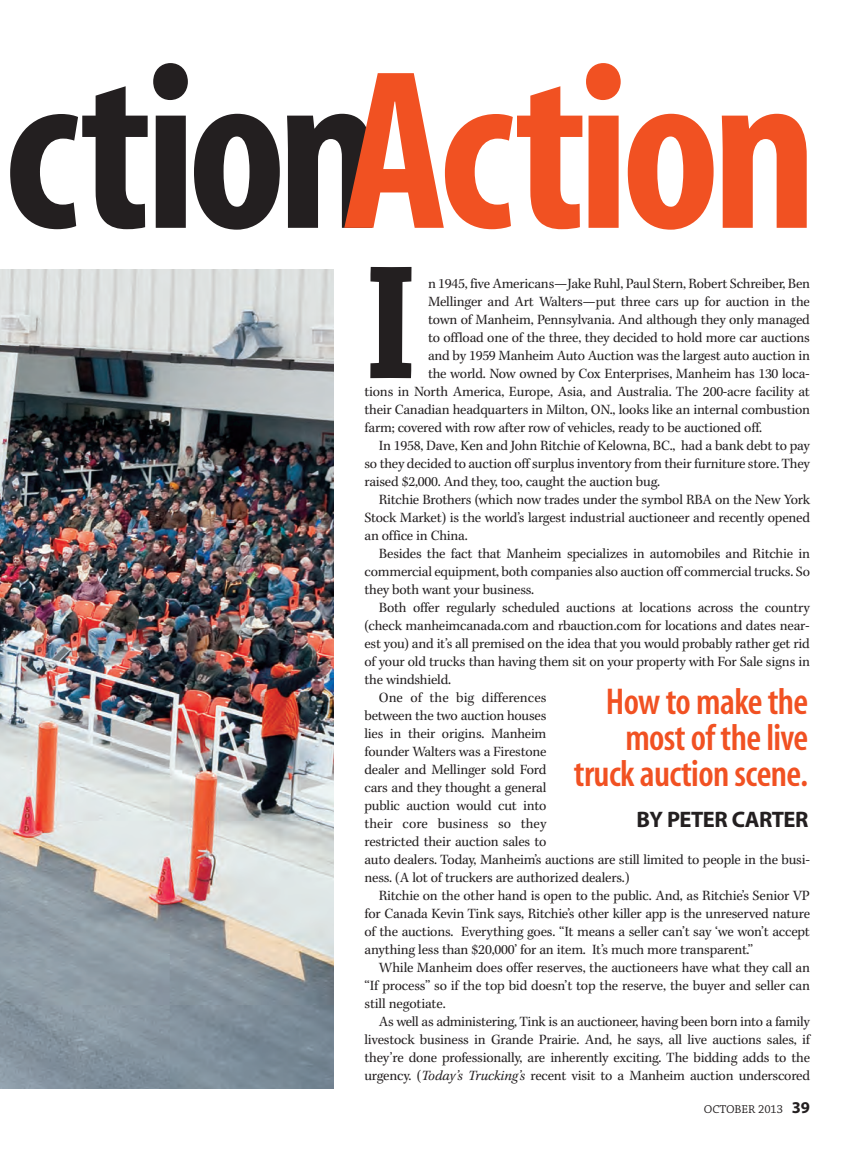
<style>
.page{position:relative;width:864px;height:1161px;background:#fff}
.page>*{position:absolute;margin:0;border:0;box-sizing:border-box;transform-origin:0 0}
.t1{font:700 229.5px "Myriad Condensed";letter-spacing:-.035em;color:#f15122}
.t2{font:700 170.85px "Chaparral";color:#231f20;scale:.8 1}
.t3{font:600 37.5px/36px "Myriad Condensed";letter-spacing:-.015em;color:#f15122;text-align:right}
.t4{font:700 22.5px "Myriad";letter-spacing:-.02em;color:#231f20}
.t5{font:14.25px "Kepler";letter-spacing:-.015em;color:#231f20}
.t6{font:14.25px "Kepler";letter-spacing:.005em;color:#231f20}
.t7{font:12px "Chaparral";letter-spacing:-.005em;color:#231f20}
.s1{color:#231f20}
.s2{font-style:italic}
.s3{font-family:"Myriad";font-weight:700;font-size:16.5px}
</style>
<div class="page">
<img style="left:0;top:269px;width:334px;height:820px">
<h1 class="t1" style="left:4px;top:63px;width:815px"><span class="s1">ction</span>Action</h1>
<h2 class="t2" style="left:364px;top:255px;width:67px">I</h2>
<p class="t5" style="left:428px;top:278px;width:383px">n 1945, five Americans—Jake Ruhl, Paul Stern, Robert Schreiber, Ben</p>
<p class="t5" style="left:428px;top:296px;width:383px">Mellinger and Art Walters—put three cars up for auction in the</p>
<p class="t5" style="left:428px;top:314px;width:383px">town of Manheim, Pennsylvania. And although they only managed</p>
<p class="t5" style="left:428px;top:332px;width:383px">to offload one of the three, they decided to hold more car auctions</p>
<p class="t5" style="left:428px;top:350px;width:383px">and by 1959 Manheim Auto Auction was the largest auto auction in</p>
<p class="t5" style="left:428px;top:368px;width:383px">the world. Now owned by Cox Enterprises, Manheim has 130 loca-</p>
<p class="t5" style="left:364px;top:386px;width:447px">tions in North America, Europe, Asia, and Australia. The 200-acre facility at</p>
<p class="t5" style="left:364px;top:404px;width:447px">their Canadian headquarters in Milton, ON., looks like an internal combustion</p>
<p class="t5" style="left:364px;top:422px;width:399px">farm; covered with row after row of vehicles, ready to be auctioned off.</p>
<p class="t5" style="left:379px;top:440px;width:433px">In 1958, Dave, Ken and John Ritchie of Kelowna, BC., had a bank debt to pay</p>
<p class="t5" style="left:364px;top:458px;width:447px">so they decided to auction off surplus inventory from their furniture store. They</p>
<p class="t5" style="left:364px;top:476px;width:297px">raised $2,000. And they, too, caught the auction bug.</p>
<p class="t5" style="left:379px;top:494px;width:433px">Ritchie Brothers (which now trades under the symbol RBA on the New York</p>
<p class="t5" style="left:364px;top:512px;width:447px">Stock Market) is the world’s largest industrial auctioneer and recently opened</p>
<p class="t5" style="left:364px;top:530px;width:105px">an office in China.</p>
<p class="t5" style="left:379px;top:548px;width:433px">Besides the fact that Manheim specializes in automobiles and Ritchie in</p>
<p class="t5" style="left:364px;top:566px;width:447px">commercial equipment, both companies also auction off commercial trucks. So</p>
<p class="t5" style="left:364px;top:584px;width:171px">they both want your business.</p>
<p class="t5" style="left:379px;top:602px;width:433px">Both offer regularly scheduled auctions at locations across the country</p>
<p class="t5" style="left:364px;top:620px;width:447px">(check manheimcanada.com and rbauction.com for locations and dates near-</p>
<p class="t5" style="left:364px;top:638px;width:447px">est you) and it’s all premised on the idea that you would probably rather get rid</p>
<p class="t5" style="left:364px;top:656px;width:447px">of your old trucks than having them sit on your property with For Sale signs in</p>
<p class="t5" style="left:364px;top:674px;width:88px">the windshield.</p>
<p class="t6" style="left:379px;top:692px;width:169px">One of the big differences</p>
<p class="t5" style="left:364px;top:710px;width:183px">between the two auction houses</p>
<p class="t5" style="left:364px;top:728px;width:183px">lies in their origins. Manheim</p>
<p class="t5" style="left:364px;top:746px;width:183px">founder Walters was a Firestone</p>
<p class="t5" style="left:364px;top:764px;width:183px">dealer and Mellinger sold Ford</p>
<p class="t5" style="left:364px;top:782px;width:183px">cars and they thought a general</p>
<p class="t5" style="left:364px;top:800px;width:183px">public auction would cut into</p>
<p class="t6" style="left:364px;top:818px;width:183px">their core business so they</p>
<p class="t5" style="left:364px;top:836px;width:183px">restricted their auction sales to</p>
<p class="t5" style="left:364px;top:854px;width:447px">auto dealers. Today, Manheim’s auctions are still limited to people in the busi-</p>
<p class="t5" style="left:364px;top:872px;width:266px">ness. (A lot of truckers are authorized dealers.)</p>
<p class="t5" style="left:379px;top:890px;width:433px">Ritchie on the other hand is open to the public. And, as Ritchie’s Senior VP</p>
<p class="t5" style="left:364px;top:908px;width:447px">for Canada Kevin Tink says, Ritchie’s other killer app is the unreserved nature</p>
<p class="t5" style="left:364px;top:926px;width:447px">of the auctions. Everything goes. “It means a seller can’t say ‘we won’t accept</p>
<p class="t5" style="left:364px;top:944px;width:390px">anything less than $20,000’ for an item. It’s much more transparent.”</p>
<p class="t5" style="left:379px;top:962px;width:433px">While Manheim does offer reserves, the auctioneers have what they call an</p>
<p class="t5" style="left:364px;top:980px;width:447px">“If process” so if the top bid doesn’t top the reserve, the buyer and seller can</p>
<p class="t5" style="left:364px;top:998px;width:83px">still negotiate.</p>
<p class="t5" style="left:379px;top:1016px;width:433px">As well as administering, Tink is an auctioneer, having been born into a family</p>
<p class="t5" style="left:364px;top:1034px;width:447px">livestock business in Grande Prairie. And, he says, all live auctions sales, if</p>
<p class="t5" style="left:364px;top:1052px;width:447px">they’re done professionally, are inherently exciting. The bidding adds to the</p>
<p class="t5" style="left:364px;top:1070px;width:447px">urgency. (<span class="s2">Today’s Trucking’s</span> recent visit to a Manheim auction underscored</p>
<h3 class="t3" style="left:574px;top:687px;width:236px">How to make the most of the live truck auction scene.</h3>
<h3 class="t4" style="left:636px;top:811px;width:174px">BY PETER CARTER</h3>
<p class="t7" style="left:704px;top:1105px;width:108px">OCTOBER 2013 <span class="s3">39</span></p>
</div>
